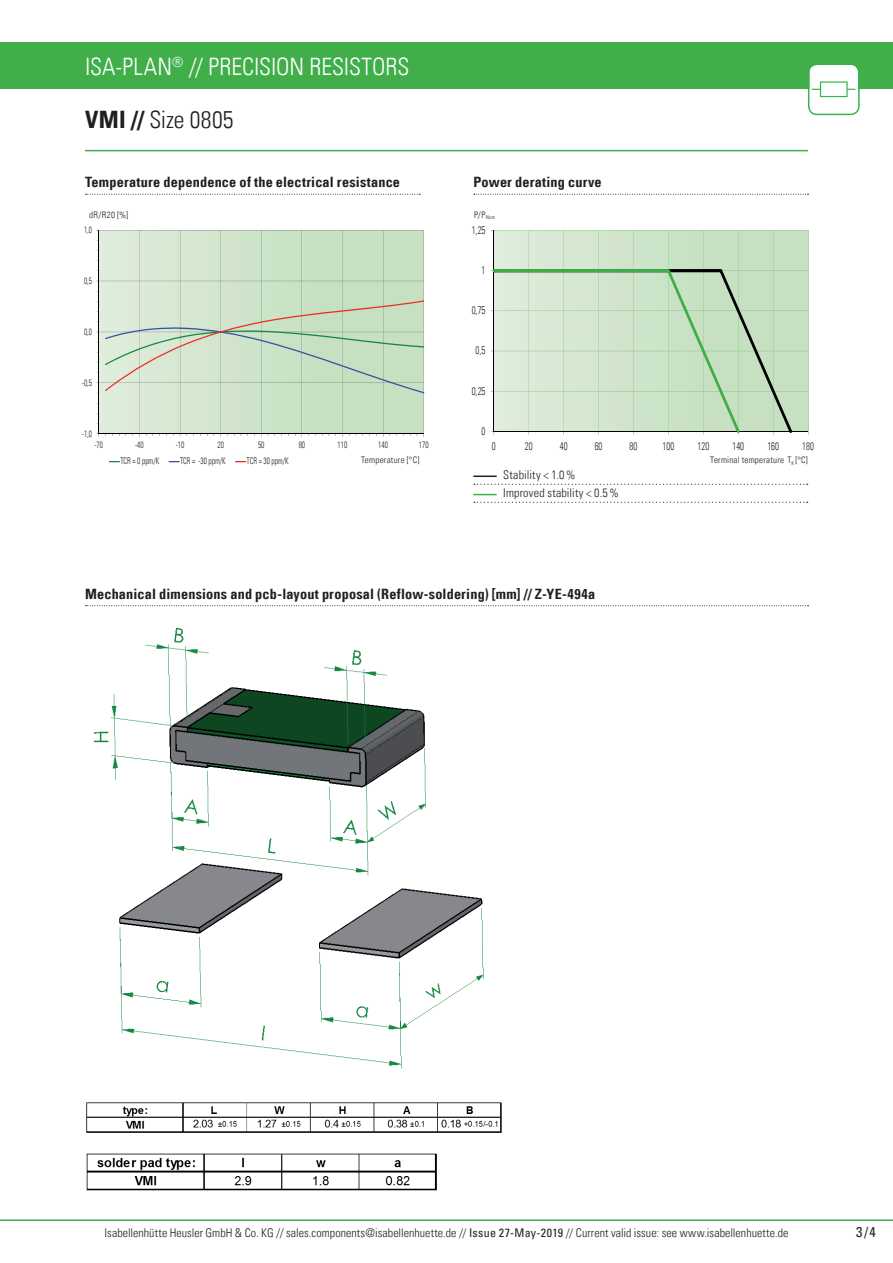
<style>
.page{position:relative;width:893px;height:1263px;background:#fff}
.page>*{position:absolute;margin:0;border:0;box-sizing:border-box;transform-origin:0 0}
.t1{font:24px "Univers Com 47 Light Cond";color:#fff}
.t2{font:24px "Univers Com 47 Light Cond";color:#231f20}
.t3{font:14.25px "Univers Com 67 Bold Cond";letter-spacing:.01em;color:#231f20}
.t4{font:condensed 14.25px "Univers Com 57";color:#231f20}
.t5{font:12px/18px "Univers Com 47 Light Cond";letter-spacing:.005em;color:#231f20}
.t6{font:10.95px "Univers Com 47 Light Cond";color:#231f20;scale:.8 1}
.t7{font:300 condensed 9.15px "Univers";letter-spacing:.005em;color:#231f20;scale:.79 1}
.t8{font:9px "Univers Com 47 Light Cond";letter-spacing:.025em;color:#231f20}
.s1{font-family:"Univers Com 67 Bold Cond"}
.s2{font-family:"Univers Com 57";font-stretch:condensed}
</style>
<div class="page">
<hr style="left:0;top:1219px;width:893px;height:2px;background:#40ae49">
<div style="left:0;top:43px;width:893px;height:46px;background:#40ae49"></div>
<hr style="left:85px;top:150px;width:723px;height:1px;background:#40ae49">
<svg style="left:808px;top:65px;width:52px;height:50px"></svg>
<svg style="left:85px;top:605px;width:723px;height:1px"></svg>
<hr style="left:473px;top:475px;width:24px;height:2px;background:#231f20">
<svg style="left:473px;top:494px;width:24px;height:1px"></svg>
<svg style="left:474px;top:484px;width:334px;height:1px"></svg>
<svg style="left:474px;top:502px;width:334px;height:1px"></svg>
<svg style="left:85px;top:194px;width:335px;height:1px"></svg>
<svg style="left:474px;top:194px;width:334px;height:1px"></svg>
<hr style="left:494px;top:391px;width:314px;height:1px;background:#3fae49">
<hr style="left:494px;top:351px;width:314px;height:1px;background:#3fae49">
<hr style="left:494px;top:311px;width:314px;height:1px;background:#3fae49">
<hr style="left:494px;top:271px;width:314px;height:1px;background:#3fae49">
<hr style="left:494px;top:230px;width:314px;height:1px;background:#3fae49">
<hr style="left:808px;top:230px;width:1px;height:201px;background:#3fae49">
<hr style="left:773px;top:230px;width:1px;height:201px;background:#3fae49">
<hr style="left:738px;top:230px;width:1px;height:201px;background:#3fae49">
<hr style="left:703px;top:230px;width:1px;height:201px;background:#3fae49">
<hr style="left:668px;top:230px;width:1px;height:201px;background:#3fae49">
<hr style="left:633px;top:230px;width:1px;height:201px;background:#3fae49">
<hr style="left:598px;top:230px;width:1px;height:201px;background:#3fae49">
<hr style="left:563px;top:230px;width:1px;height:201px;background:#3fae49">
<hr style="left:529px;top:230px;width:1px;height:201px;background:#3fae49">
<hr style="left:494px;top:230px;width:1px;height:201px;background:#000">
<hr style="left:494px;top:431px;width:314px;height:1px;background:#000">
<svg style="left:740px;top:269px;width:52px;height:162px;background:#bdd6b8"></svg>
<svg style="left:491px;top:269px;width:249px;height:166px;background:#cae0c6"></svg>
<hr style="left:424px;top:230px;width:1px;height:204px;background:#000">
<svg style="left:96px;top:230px;width:328px;height:207px;background:#cde0c8"></svg>
<img style="left:93px;top:627px;width:391px;height:442px">
<img style="left:86px;top:1102px;width:416px;height:89px">
<h1 class="t1" style="left:85px;top:52px;width:326px">ISA-PLAN<sup>®</sup> // PRECISION RESISTORS</h1>
<h1 class="t2" style="left:85px;top:105px;width:150px"><span class="s1">VMI //</span> Size 0805</h1>
<p class="t3" style="left:85px;top:173px;width:317px">Temperature dependence of the electrical resistance</p>
<p class="t3" style="left:473px;top:173px;width:130px">Power derating curve</p>
<p class="t8" style="left:89px;top:209px;width:40px">dR/R20 [%]</p>
<p class="t8" style="left:474px;top:209px;width:23px">P/P<sub>Nom</sub></p>
<p class="t7" style="left:84px;top:224px;width:12px">1,0</p>
<p class="t7" style="left:84px;top:275px;width:12px">0,5</p>
<p class="t7" style="left:84px;top:326px;width:12px">0,0</p>
<p class="t7" style="left:82px;top:377px;width:14px">-0,5</p>
<p class="t7" style="left:82px;top:428px;width:14px">-1,0</p>
<p class="t7" style="left:95px;top:440px;width:12px">-70</p>
<p class="t7" style="left:135px;top:440px;width:12px">-40</p>
<p class="t7" style="left:176px;top:440px;width:12px">-10</p>
<p class="t7" style="left:217px;top:440px;width:10px">20</p>
<p class="t7" style="left:258px;top:440px;width:10px">50</p>
<p class="t7" style="left:299px;top:440px;width:10px">80</p>
<p class="t7" style="left:338px;top:440px;width:14px">110</p>
<p class="t7" style="left:378px;top:440px;width:14px">140</p>
<p class="t7" style="left:419px;top:440px;width:14px">170</p>
<p class="t7" style="left:120px;top:456px;width:51px">TCR = 0 ppm/K</p>
<p class="t7" style="left:180px;top:456px;width:60px">TCR = -30 ppm/K</p>
<p class="t7" style="left:247px;top:456px;width:55px">TCR = 30 ppm/K</p>
<p class="t8" style="left:361px;top:455px;width:60px">Temperature [°C]</p>
<p class="t6" style="left:472px;top:223px;width:19px">1,25</p>
<p class="t6" style="left:481px;top:264px;width:6px">1</p>
<p class="t6" style="left:472px;top:304px;width:19px">0,75</p>
<p class="t6" style="left:476px;top:344px;width:14px">0,5</p>
<p class="t6" style="left:472px;top:384px;width:19px">0,25</p>
<p class="t6" style="left:481px;top:424px;width:6px">0</p>
<p class="t6" style="left:492px;top:439px;width:6px">0</p>
<p class="t6" style="left:525px;top:439px;width:11px">20</p>
<p class="t6" style="left:560px;top:439px;width:11px">40</p>
<p class="t6" style="left:595px;top:439px;width:11px">60</p>
<p class="t6" style="left:630px;top:439px;width:11px">80</p>
<p class="t6" style="left:663px;top:439px;width:16px">100</p>
<p class="t6" style="left:697px;top:439px;width:16px">120</p>
<p class="t6" style="left:732px;top:439px;width:16px">140</p>
<p class="t6" style="left:767px;top:439px;width:16px">160</p>
<p class="t6" style="left:802px;top:439px;width:16px">180</p>
<p class="t8" style="left:710px;top:455px;width:99px">Terminal temperature T<sub>K</sub> [°C]</p>
<p class="t5" style="left:503px;top:466px;width:117px">Stability &lt; 1.0%<br>Improved stability &lt; 0.5%</p>
<p class="t3" style="left:85px;top:585px;width:512px">Mechanical dimensions and pcb-layout proposal (Reflow-soldering) [mm] // Z-YE-494a</p>
<p class="t5" style="left:105px;top:1223px;width:685px">Isabellenhütte Heusler GmbH &amp; Co. KG // sales.components@isabellenhuette.de // <span class="s2">Issue 27-May-2019</span> // Current valid issue: see www.isabellenhuette.de</p>
<p class="t4" style="left:856px;top:1223px;width:21px">3/4</p>
</div>
